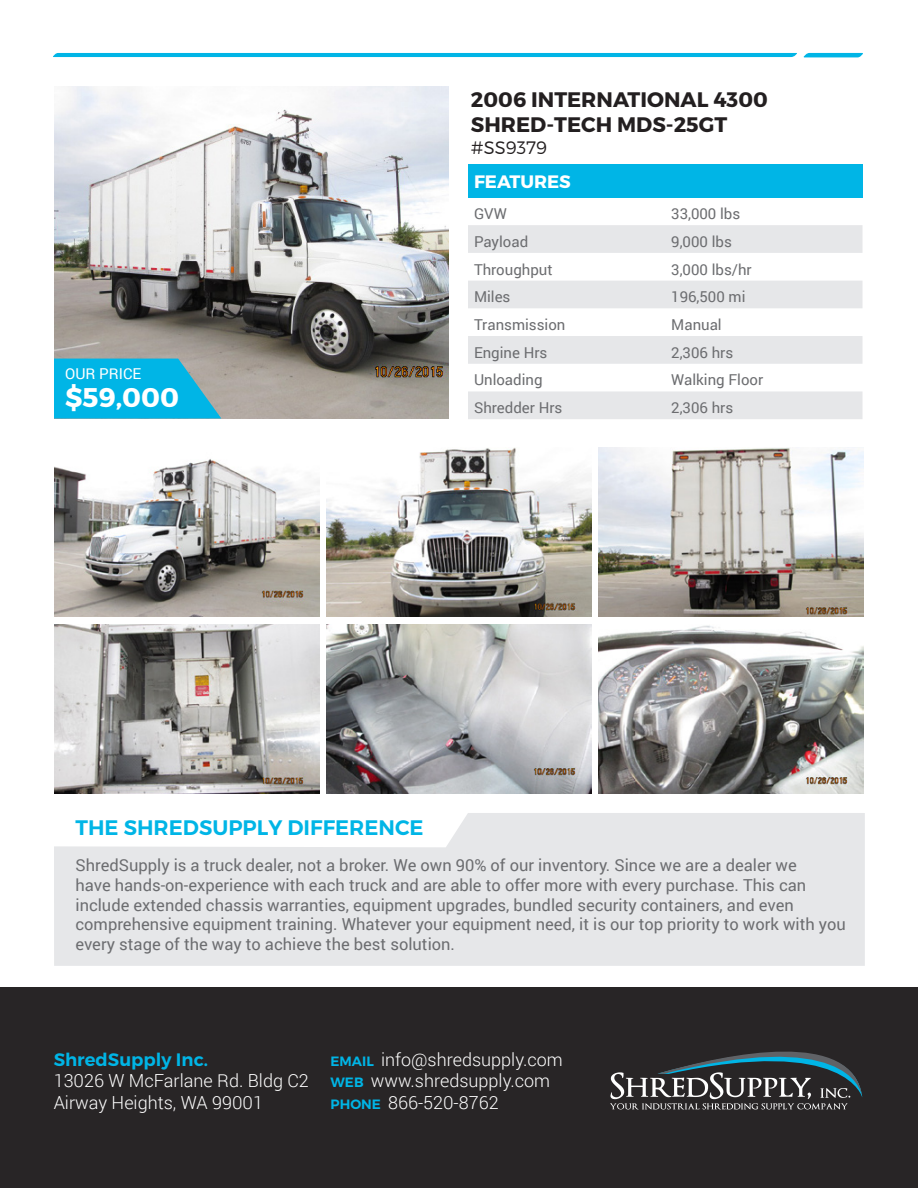
<style>
.page{position:relative;width:918px;height:1188px;background:#fff}
.page>*{position:absolute;margin:0;border:0;box-sizing:border-box;transform-origin:0 0}
.t1{font:700 27px "Montserrat";color:#fff}
.t2{font:700 21px "Montserrat";color:#231f20}
.t3{font:600 21px "Montserrat";color:#00b5e6}
.t4{font:300 18px "Roboto";color:#fff}
.t5{font:600 18px "Montserrat";color:#00b5e6}
.t6{font:700 18px "Montserrat";color:#fff}
.t7{font:300 18px "Montserrat";color:#231f20}
.Paragraph_Style_1{font:16.5px/19.8px "Roboto";color:#6c6d70}
.t8{font:15px "Roboto";color:#6c6d70}
.t9{font:15px "Roboto";color:#fff}
.s1{font-family:"Montserrat";font-weight:600;font-size:13.5px;color:#00b5e6}
</style>
<div class="page">
<div style="left:0;top:987px;width:918px;height:201px;background:#282526"></div>
<svg style="left:610px;top:1051px;width:252px;height:58px"></svg>
<hr style="left:53px;top:53px;width:744px;height:4px;background:#00b5e6">
<svg style="left:804px;top:53px;width:59px;height:4px"></svg>
<img style="left:54px;top:86px;width:394px;height:332px">
<svg style="left:54px;top:359px;width:167px;height:59px;background:#16b3dd"></svg>
<div style="left:468px;top:164px;width:394px;height:33px;background:#00b5e6"></div>
<svg style="left:468px;top:225px;width:394px;height:194px;fill:#e6e7e9"></svg>
<svg style="left:54px;top:813px;width:811px;height:153px;background:#e8e9eb"></svg>
<img style="left:54px;top:624px;width:265px;height:169px">
<img style="left:54px;top:459px;width:265px;height:157px">
<img style="left:326px;top:624px;width:265px;height:169px">
<img style="left:326px;top:447px;width:265px;height:169px">
<img style="left:599px;top:625px;width:265px;height:168px">
<img style="left:599px;top:447px;width:265px;height:169px">
<p class="t9" style="left:65px;top:363px;width:78px">OUR PRICE</p>
<p class="t1" style="left:65px;top:381px;width:115px">$59,000</p>
<p class="t2" style="left:471px;top:86px;width:299px">2006 INTERNATIONAL 4300</p>
<p class="t2" style="left:471px;top:111px;width:258px">SHRED-TECH MDS-25GT</p>
<p class="t7" style="left:471px;top:136px;width:78px">#SS9379</p>
<p class="t6" style="left:474px;top:170px;width:98px">FEATURES</p>
<p class="t8" style="left:474px;top:203px;width:34px">GVW</p>
<p class="t8" style="left:671px;top:203px;width:71px">33,000 lbs</p>
<p class="t8" style="left:474px;top:231px;width:56px">Payload</p>
<p class="t8" style="left:671px;top:231px;width:62px">9,000 lbs</p>
<p class="t8" style="left:474px;top:259px;width:80px">Throughput</p>
<p class="t8" style="left:671px;top:259px;width:82px">3,000 lbs/hr</p>
<p class="t8" style="left:474px;top:286px;width:38px">Miles</p>
<p class="t8" style="left:671px;top:286px;width:76px">196,500 mi</p>
<p class="t8" style="left:474px;top:314px;width:93px">Transmission</p>
<p class="t8" style="left:671px;top:314px;width:52px">Manual</p>
<p class="t8" style="left:474px;top:342px;width:75px">Engine Hrs</p>
<p class="t8" style="left:671px;top:342px;width:63px">2,306 hrs</p>
<p class="t8" style="left:474px;top:370px;width:70px">Unloading</p>
<p class="t8" style="left:671px;top:370px;width:93px">Walking Floor</p>
<p class="t8" style="left:474px;top:397px;width:90px">Shredder Hrs</p>
<p class="t8" style="left:671px;top:397px;width:63px">2,306 hrs</p>
<p class="t3" style="left:76px;top:814px;width:350px">THE SHREDSUPPLY DIFFERENCE</p>
<p class="Paragraph_Style_1" style="left:76px;top:855px;width:772px">ShredSupply is a truck dealer, not a broker. We own 90% of our inventory. Since we are a dealer we<br>have hands-on-experience with each truck and are able to offer more with every purchase. This can include extended chassis warranties, equipment upgrades, bundled security containers, and even comprehensive equipment training. Whatever your equipment need, it is our top priority to work with you every stage of the way to achieve the best solution.</p>
<p class="t5" style="left:54px;top:1048px;width:156px">ShredSupply Inc.</p>
<p class="t4" style="left:54px;top:1068px;width:257px">13026 W McFarlane Rd. Bldg C2</p>
<p class="t4" style="left:54px;top:1090px;width:211px">Airway Heights, WA 99001</p>
<p class="t4" style="left:331px;top:1047px;width:234px"><span class="s1">EMAIL</span> info@shredsupply.com</p>
<p class="t4" style="left:331px;top:1068px;width:221px"><span class="s1">WEB</span> www.shredsupply.com</p>
<p class="t4" style="left:331px;top:1090px;width:170px"><span class="s1">PHONE</span> 866-520-8762</p>
</div>
